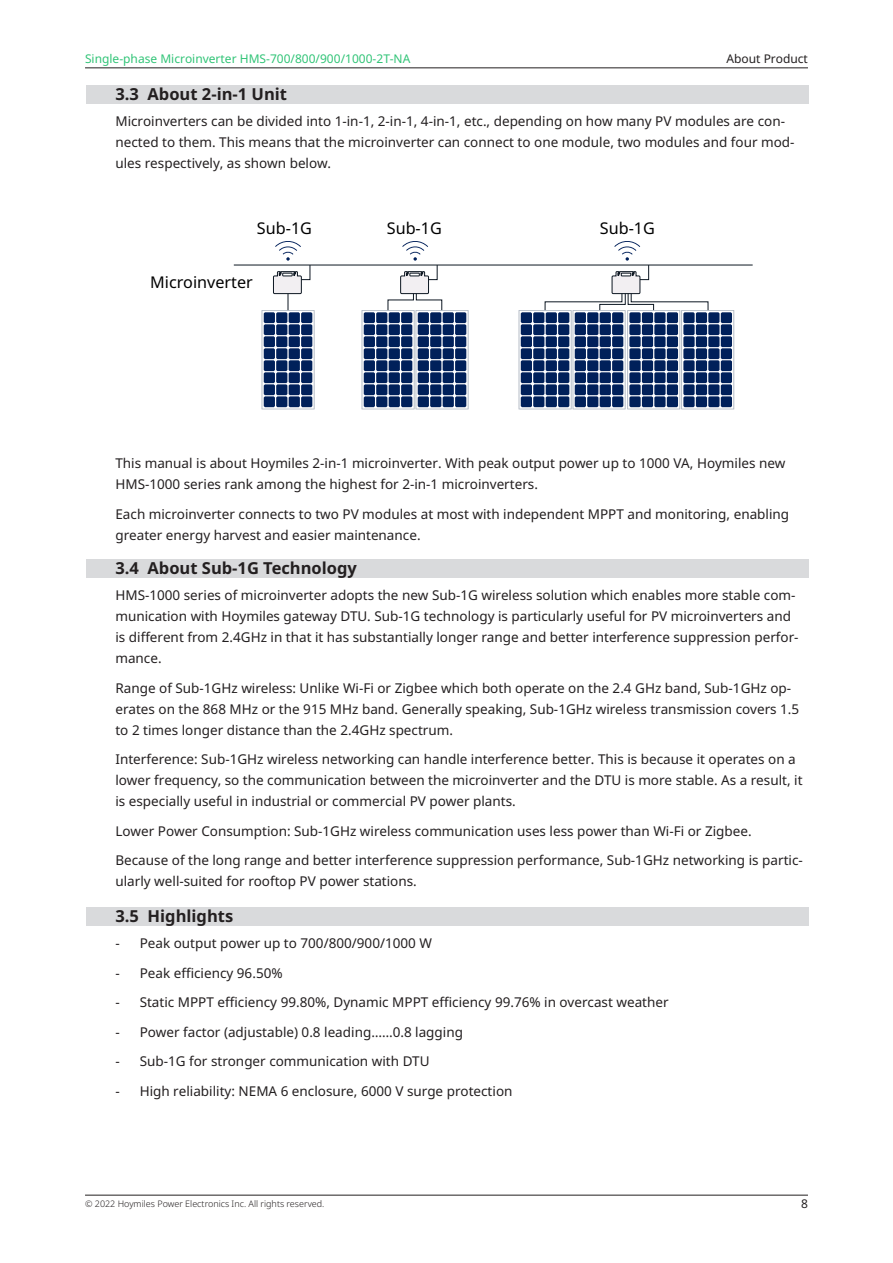
<style>
.page{position:relative;width:893px;height:1263px;background:#fff}
.page>*{position:absolute;margin:0;border:0;box-sizing:border-box;transform-origin:0 0}
.t1{font:700 16.5px "Noto Sans";color:#231f20}
.t2{font:16.2px "Noto Sans";color:#000}
.t3{font:13.5px/21px "Noto Sans";color:#231f20}
.t4{font:12px "Noto Sans";color:#31c477}
.t5{font:12px "Noto Sans";color:#231f20}
.t6{font:300 9px "Noto Sans";color:#231f20}
</style>
<div class="page">
<hr style="left:85px;top:1195px;width:723px;height:1px;background:#231f20">
<hr style="left:85px;top:68px;width:723px;height:1px;background:#231f20">
<div style="left:86px;top:559px;width:723px;height:18px;background:#d9dadc"></div>
<div style="left:86px;top:85px;width:723px;height:18px;background:#d9dadc"></div>
<hr style="left:234px;top:265px;width:519px;height:1px;background:#0d1722">
<svg style="left:283px;top:251px;width:10px;height:4px"></svg>
<svg style="left:279px;top:245px;width:18px;height:6px"></svg>
<svg style="left:275px;top:239px;width:26px;height:8px"></svg>
<svg style="left:410px;top:251px;width:11px;height:4px"></svg>
<svg style="left:406px;top:245px;width:18px;height:6px"></svg>
<svg style="left:402px;top:239px;width:26px;height:8px"></svg>
<svg style="left:622px;top:251px;width:11px;height:4px"></svg>
<svg style="left:618px;top:245px;width:18px;height:6px"></svg>
<svg style="left:614px;top:239px;width:26px;height:8px"></svg>
<svg style="left:262px;top:257px;width:472px;height:152px"></svg>
<div style="left:86px;top:907px;width:723px;height:18px;background:#d9dadc"></div>
<p class="t4" style="left:85px;top:51px;width:327px">Single-phase Microinverter HMS-700/800/900/1000-2T-NA</p>
<p class="t5" style="left:726px;top:51px;width:83px">About Product</p>
<p class="t1" style="left:115px;top:82px;width:173px">3.3 About 2-in-1 Unit</p>
<p class="t3" style="left:115px;top:110px;width:681px">Microinverters can be divided into 1-in-1, 2-in-1, 4-in-1, etc., depending on how many PV modules are con&shy;nected to them. This means that the microinverter can connect to one module, two modules and four mod&shy;ules respectively, as shown below.</p>
<p class="t2" style="left:257px;top:216px;width:57px">Sub-1G</p>
<p class="t2" style="left:150px;top:270px;width:104px">Microinverter</p>
<p class="t2" style="left:387px;top:216px;width:57px">Sub-1G</p>
<p class="t2" style="left:600px;top:216px;width:57px">Sub-1G</p>
<p class="t3" style="left:115px;top:452px;width:672px">This manual is about Hoymiles 2-in-1 microinverter. With peak output power up to 1000 VA, Hoymiles new<br>HMS-1000 series rank among the highest for 2-in-1 microinverters.</p>
<p class="t3" style="left:115px;top:503px;width:675px">Each microinverter connects to two PV modules at most with independent MPPT and monitoring, enabling greater energy harvest and easier maintenance.</p>
<p class="t1" style="left:115px;top:556px;width:243px">3.4 About Sub-1G Technology</p>
<p class="t3" style="left:115px;top:584px;width:685px">HMS-1000 series of microinverter adopts the new Sub-1G wireless solution which enables more stable com&shy;munication with Hoymiles gateway DTU. Sub-1G technology is particularly useful for PV microinverters and is different from 2.4GHz in that it has substantially longer range and better interference suppression perfor&shy;mance.</p>
<p class="t3" style="left:115px;top:677px;width:685px">Range of Sub-1GHz wireless: Unlike Wi-Fi or Zigbee which both operate on the 2.4 GHz band, Sub-1GHz op&shy;erates on the 868 MHz or the 915 MHz band. Generally speaking, Sub-1GHz wireless transmission covers 1.5 to 2 times longer distance than the 2.4GHz spectrum.</p>
<p class="t3" style="left:115px;top:748px;width:689px">Interference: Sub-1GHz wireless networking can handle interference better. This is because it operates on a lower frequency, so the communication between the microinverter and the DTU is more stable. As a result, it is especially useful in industrial or commercial PV power plants.</p>
<p class="t3" style="left:115px;top:820px;width:638px">Lower Power Consumption: Sub-1GHz wireless communication uses less power than Wi-Fi or Zigbee.</p>
<p class="t3" style="left:115px;top:849px;width:689px">Because of the long range and better interference suppression performance, Sub-1GHz networking is partic&shy;ularly well-suited for rooftop PV power stations.</p>
<p class="t1" style="left:115px;top:904px;width:119px">3.5 Highlights</p>
<p class="t3" style="left:115px;top:932px;width:318px">- Peak output power up to 700/800/900/1000 W</p>
<p class="t3" style="left:115px;top:962px;width:169px">- Peak efficiency 96.50%</p>
<p class="t3" style="left:115px;top:992px;width:555px">- Static MPPT efficiency 99.80%, Dynamic MPPT efficiency 99.76% in overcast weather</p>
<p class="t3" style="left:115px;top:1021px;width:349px">- Power factor (adjustable) 0.8 leading……0.8 lagging</p>
<p class="t3" style="left:115px;top:1051px;width:316px">- Sub-1G for stronger communication with DTU</p>
<p class="t3" style="left:115px;top:1080px;width:399px">- High reliability: NEMA 6 enclosure, 6000 V surge protection</p>
<p class="t6" style="left:85px;top:1197px;width:241px">© 2022 Hoymiles Power Electronics Inc. All rights reserved.</p>
<p class="t5" style="left:801px;top:1195px;width:8px">8</p>
</div>
